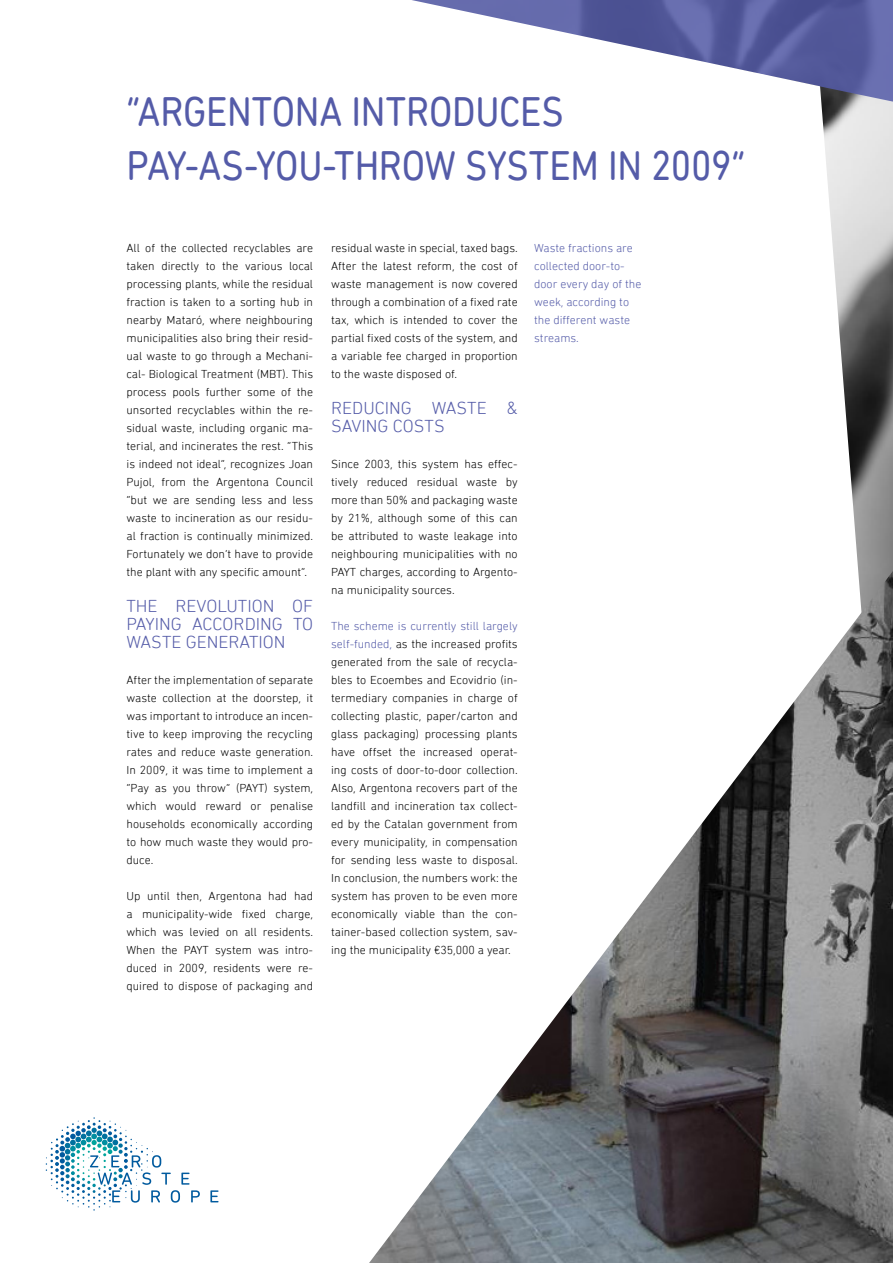
<style>
.page{position:relative;width:893px;height:1263px;background:#fff}
.page>*{position:absolute;margin:0;border:0;box-sizing:border-box;transform-origin:0 0}
.t1{font:42px "DIN Next Rounded LT Pro";letter-spacing:-.01em;color:#545ba8;scale:.9 1}
.body{font:300 18px/18px "DIN Next Rounded LT Pro";color:#545ba8;text-align:justify}
.body-2{font:300 12px/18px "DIN Next Rounded LT Pro";color:#000;text-align:justify}
.body-3{font:300 12px/18px "DIN Next Rounded LT Pro";color:#545ba8}
.s1{color:#545ba8}
</style>
<div class="page">
<svg style="left:46px;top:1117px;width:154px;height:93px"></svg>
<svg style="left:210px;top:1190px;width:9px;height:12px"></svg>
<svg style="left:412px;top:0;width:481px;height:571px"></svg>
<img style="left:369px;top:571px;width:524px;height:692px">
<p class="t1" style="left:126px;top:87px;width:487px">“ARGENTONA INTRODUCES</p>
<p class="t1" style="left:126px;top:141px;width:689px">PAY-AS-YOU-THROW SYSTEM IN 2009”</p>
<p class="body-2" style="left:126px;top:239px;width:188px">All of the collected recyclables are taken directly to the various local processing plants, while the residual fraction is taken to a sorting hub in nearby Mataró, where neighbouring municipalities also bring their resid&shy;ual waste to go through a Mechani&shy;cal- Biological Treatment (MBT). This process pools further some of the unsorted recyclables within the re&shy;sidual waste, including organic ma&shy;terial, and incinerates the rest. “This is indeed not ideal”, recognizes Joan Pujol, from the Argentona Council “but we are sending less and less waste to incineration as our residu&shy;al fraction is continually minimized.<br>Fortunately we don’t have to provide the plant with any specific amount”.</p>
<p class="body" style="left:126px;top:597px;width:188px">THE REVOLUTION OF PAYING ACCORDING TO WASTE GENERATION</p>
<p class="body-2" style="left:126px;top:671px;width:188px">After the implementation of separate waste collection at the doorstep, it was important to introduce an incen&shy;tive to keep improving the recycling rates and reduce waste generation.<br>In 2009, it was time to implement a “Pay as you throw” (PAYT) system, which would reward or penalise households economically according to how much waste they would pro&shy;duce.</p>
<p class="body-2" style="left:126px;top:887px;width:188px">Up until then, Argentona had had a municipality-wide fixed charge, which was levied on all residents.<br>When the PAYT system was intro&shy;duced in 2009, residents were re&shy;quired to dispose of packaging and</p>
<p class="body-2" style="left:331px;top:239px;width:188px">residual waste in special, taxed bags.<br>After the latest reform, the cost of waste management is now covered through a combination of a fixed rate tax, which is intended to cover the partial fixed costs of the system, and a variable fee charged in proportion to the waste disposed of.</p>
<p class="body" style="left:331px;top:399px;width:188px">REDUCING WASTE &amp;<br>SAVING COSTS</p>
<p class="body-2" style="left:331px;top:455px;width:188px">Since 2003, this system has effec&shy;tively reduced residual waste by more than 50% and packaging waste by 21%, although some of this can be attributed to waste leakage into neighbouring municipalities with no PAYT charges, according to Argento&shy;na municipality sources.</p>
<p class="body-2" style="left:331px;top:617px;width:188px"><span class="s1">The scheme is currently still largely self-funded,</span> as the increased profits generated from the sale of recycla&shy;bles to Ecoembes and Ecovidrio (in&shy;termediary companies in charge of collecting plastic, paper/carton and glass packaging) processing plants have offset the increased operat&shy;ing costs of door-to-door collection.<br>Also, Argentona recovers part of the landfill and incineration tax collect&shy;ed by the Catalan government from every municipality, in compensation for sending less waste to disposal.<br>In conclusion, the numbers work: the system has proven to be even more economically viable than the con&shy;tainer-based collection system, sav&shy;ing the municipality €35,000 a year.</p>
<p class="body-3" style="left:534px;top:239px;width:109px">Waste fractions are collected door-to&shy;door every day of the week, according to the different waste streams.</p>
</div>
